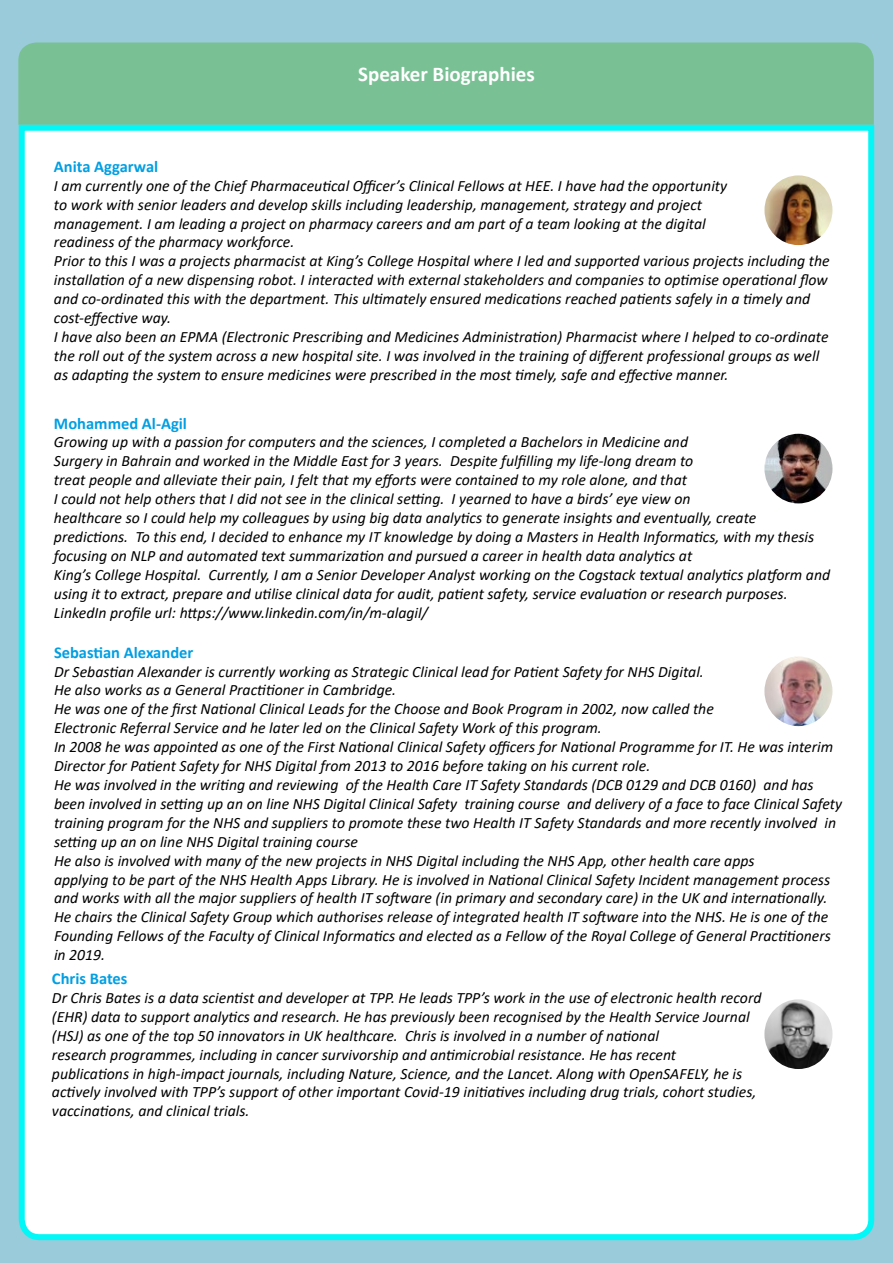
<style>
.page{position:relative;width:893px;height:1263px;background:#9acbda}
.page>*{position:absolute;margin:0;border:0;box-sizing:border-box;transform-origin:0 0}
.t1{font:700 21px "Calibri";color:#fff}
.t2{font:700 16.5px "Calibri";color:#009fe3}
.t3{font:italic 15.75px/18.9px "Calibri";color:#000}
</style>
<div class="page">
<div style="left:18px;top:43px;width:856px;height:79px;background:#79c194"></div>
<div style="left:18px;top:122px;width:857px;height:1119px;background:#fff"></div>
<img style="left:764px;top:434px;width:68px;height:69px">
<img style="left:764px;top:656px;width:68px;height:70px">
<img style="left:764px;top:999px;width:68px;height:70px">
<img style="left:764px;top:175px;width:68px;height:70px">
<h1 class="t1" style="left:358px;top:59px;width:178px">Speaker Biographies</h1>
<p class="t2" style="left:54px;top:155px;width:106px">Anita Aggarwal</p>
<p class="t3" style="left:54px;top:175px;width:777px">I am currently one of the Chief Pharmaceutical Officer’s Clinical Fellows at HEE. I have had the opportunity<br>to work with senior leaders and develop skills including leadership, management, strategy and project<br>management. I am leading a project on pharmacy careers and am part of a team looking at the digital<br>readiness of the pharmacy workforce.<br>Prior to this I was a projects pharmacist at King’s College Hospital where I led and supported various projects including the installation of a new dispensing robot. I interacted with external stakeholders and companies to optimise operational flow and co-ordinated this with the department. This ultimately ensured medications reached patients safely in a timely and cost-effective way.<br>I have also been an EPMA (Electronic Prescribing and Medicines Administration) Pharmacist where I helped to co-ordinate the roll out of the system across a new hospital site. I was involved in the training of different professional groups as well as adapting the system to ensure medicines were prescribed in the most timely, safe and effective manner.</p>
<p class="t2" style="left:54px;top:411px;width:135px">Mohammed Al-Agil</p>
<p class="t3" style="left:54px;top:432px;width:778px">Growing up with a passion for computers and the sciences, I completed a Bachelors in Medicine and<br>Surgery in Bahrain and worked in the Middle East for 3 years. Despite fulfilling my life-long dream to<br>treat people and alleviate their pain, I felt that my efforts were contained to my role alone, and that<br>I could not help others that I did not see in the clinical setting. I yearned to have a birds’ eye view on<br>healthcare so I could help my colleagues by using big data analytics to generate insights and eventually, create predictions. To this end, I decided to enhance my IT knowledge by doing a Masters in Health Informatics, with my thesis focusing on NLP and automated text summarization and pursued a career in health data analytics at<br>King’s College Hospital. Currently, I am a Senior Developer Analyst working on the Cogstack textual analytics platform and using it to extract, prepare and utilise clinical data for audit, patient safety, service evaluation or research purposes.<br>LinkedIn profile url: https://www.linkedin.com/in/m-alagil/</p>
<p class="t2" style="left:54px;top:640px;width:141px">Sebastian Alexander</p>
<p class="t3" style="left:54px;top:661px;width:790px">Dr Sebastian Alexander is currently working as Strategic Clinical lead for Patient Safety for NHS Digital.<br>He also works as a General Practitioner in Cambridge.<br>He was one of the first National Clinical Leads for the Choose and Book Program in 2002, now called the<br>Electronic Referral Service and he later led on the Clinical Safety Work of this program.<br>In 2008 he was appointed as one of the First National Clinical Safety officers for National Programme for IT. He was interim Director for Patient Safety for NHS Digital from 2013 to 2016 before taking on his current role.<br>He was involved in the writing and reviewing of the Health Care IT Safety Standards (DCB 0129 and DCB 0160) and has been involved in setting up an on line NHS Digital Clinical Safety training course and delivery of a face to face Clinical Safety training program for the NHS and suppliers to promote these two Health IT Safety Standards and more recently involved in setting up an on line NHS Digital training course<br>He also is involved with many of the new projects in NHS Digital including the NHS App, other health care apps<br>applying to be part of the NHS Health Apps Library. He is involved in National Clinical Safety Incident management process and works with all the major suppliers of health IT software (in primary and secondary care) in the UK and internationally.<br>He chairs the Clinical Safety Group which authorises release of integrated health IT software into the NHS. He is one of the Founding Fellows of the Faculty of Clinical Informatics and elected as a Fellow of the Royal College of General Practitioners in 2019.</p>
<p class="t2" style="left:52px;top:967px;width:77px">Chris Bates</p>
<p class="t3" style="left:52px;top:987px;width:711px">Dr Chris Bates is a data scientist and developer at TPP. He leads TPP’s work in the use of electronic health record (EHR) data to support analytics and research. He has previously been recognised by the Health Service Journal (HSJ) as one of the top 50 innovators in UK healthcare. Chris is involved in a number of national<br>research programmes, including in cancer survivorship and antimicrobial resistance. He has recent<br>publications in high-impact journals, including Nature, Science, and the Lancet. Along with OpenSAFELY, he is actively involved with TPP’s support of other important Covid-19 initiatives including drug trials, cohort studies, vaccinations, and clinical trials.</p>
</div>
